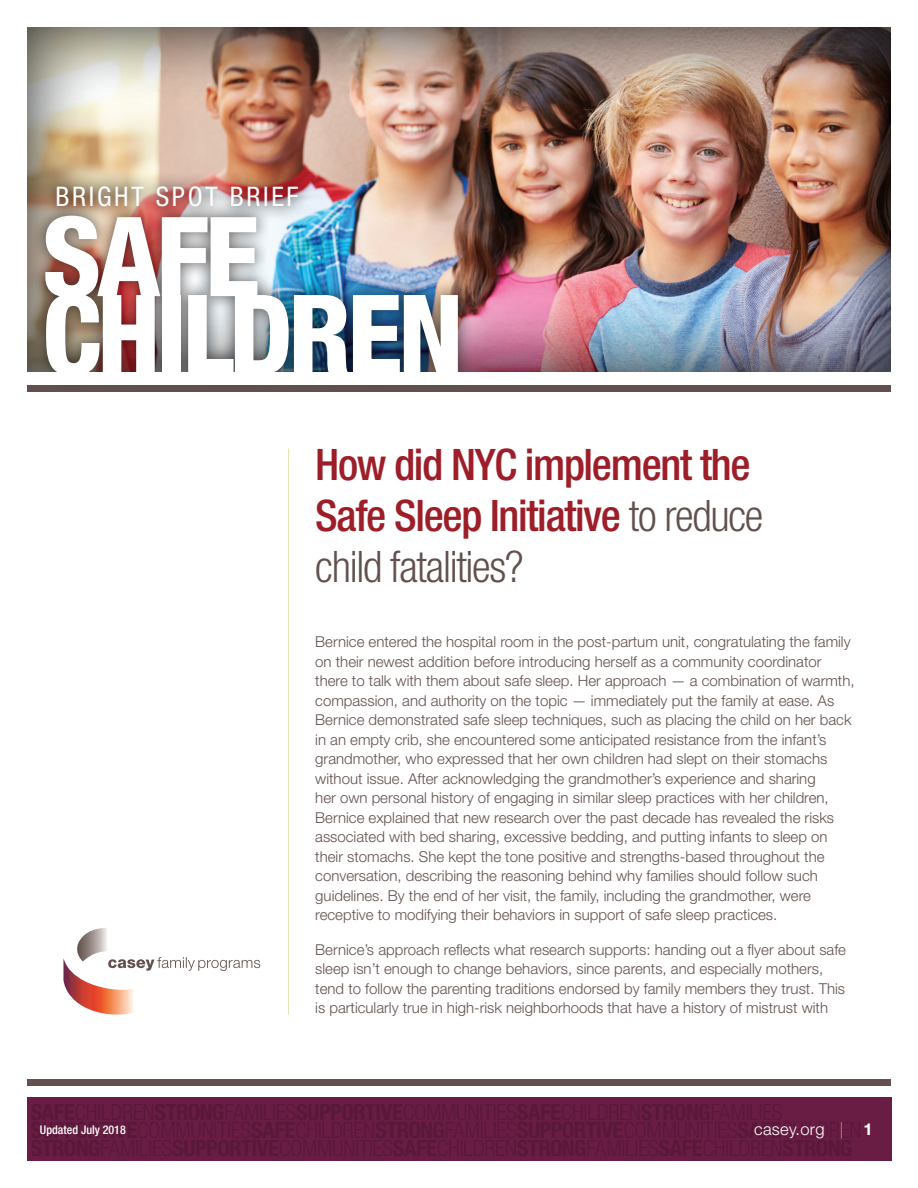
<style>
.page{position:relative;width:918px;height:1188px;background:#fff}
.page>*{position:absolute;margin:0;border:0;box-sizing:border-box;transform-origin:0 0}
.t1{font:800 condensed 110.55px/77.8px "Helvetica Neue LT Std";letter-spacing:-.04em;color:#fff}
.body{font:500 condensed 43.5px/51px "Helvetica Neue LT Std";letter-spacing:-.03em;color:#9d1e28}
.t2{font:condensed 27px "Helvetica Neue LT Std";letter-spacing:.1em;color:#fff}
.t3{font:300 16.5px "Helvetica Neue LT Std";letter-spacing:.02em;color:#fff}
.body-2{font:300 15px/19.5px "Helvetica Neue LT Std";color:#61504d}
.t4{font:500 condensed 12px "Helvetica Neue LT Std";color:#fff}
.s1{font-weight:300;color:#61504d}
.s2{color:#f28a20}
.s3{font-weight:700}
</style>
<div class="page">
<div style="left:27px;top:1098px;width:864px;height:63px;background:#691d45"></div>
<div style="left:27px;top:1079px;width:864px;height:7px;background:#61504d"></div>
<div style="left:26px;top:27px;width:865px;height:347px;background:#000;opacity:.75"></div>
<div style="left:27px;top:385px;width:864px;height:7px;background:#61504d"></div>
<hr style="left:288px;top:449px;width:1px;height:566px;background:#e6e2b2">
<svg style="left:63px;top:928px;width:197px;height:87px"></svg>
<div style="left:30px;top:171px;width:444px;height:220px;background:#000;opacity:.6"></div>
<div style="left:27px;top:373px;width:864px;height:12px;background:#fff"></div>
<p class="t2" style="left:55px;top:181px;width:245px">BRIGHT SPOT BRIEF</p>
<p class="t1" style="left:42px;top:216px;width:423px">SAFE<br>CHILDREN</p>
<p class="body" style="left:315px;top:439px;width:450px">How did NYC implement the<br>Safe Sleep Initiative <span class="s1">to reduce child fatalities?</span></p>
<p class="t4" style="left:40px;top:1122px;width:87px">Updated July 2018</p>
<p class="body-2" style="left:315px;top:632px;width:541px">Bernice entered the hospital room in the post-partum unit, congratulating the family on their newest addition before introducing herself as a community coordinator there to talk with them about safe sleep. Her approach — a combination of warmth, compassion, and authority on the topic — immediately put the family at ease. As Bernice demonstrated safe sleep techniques, such as placing the child on her back in an empty crib, she encountered some anticipated resistance from the infant’s grandmother, who expressed that her own children had slept on their stomachs without issue. After acknowledging the grandmother’s experience and sharing<br>her own personal history of engaging in similar sleep practices with her children, Bernice explained that new research over the past decade has revealed the risks associated with bed sharing, excessive bedding, and putting infants to sleep on their stomachs. She kept the tone positive and strengths-based throughout the conversation, describing the reasoning behind why families should follow such guidelines. By the end of her visit, the family, including the grandmother, were receptive to modifying their behaviors in support of safe sleep practices.</p>
<p class="body-2" style="left:315px;top:939px;width:532px">Bernice’s approach reflects what research supports: handing out a flyer about safe sleep isn’t enough to change behaviors, since parents, and especially mothers, tend to follow the parenting traditions endorsed by family members they trust. This is particularly true in high-risk neighborhoods that have a history of mistrust with</p>
<p class="t3" style="left:754px;top:1119px;width:120px">casey.org <span class="s2">|</span> <span class="s3">1</span></p>
</div>
